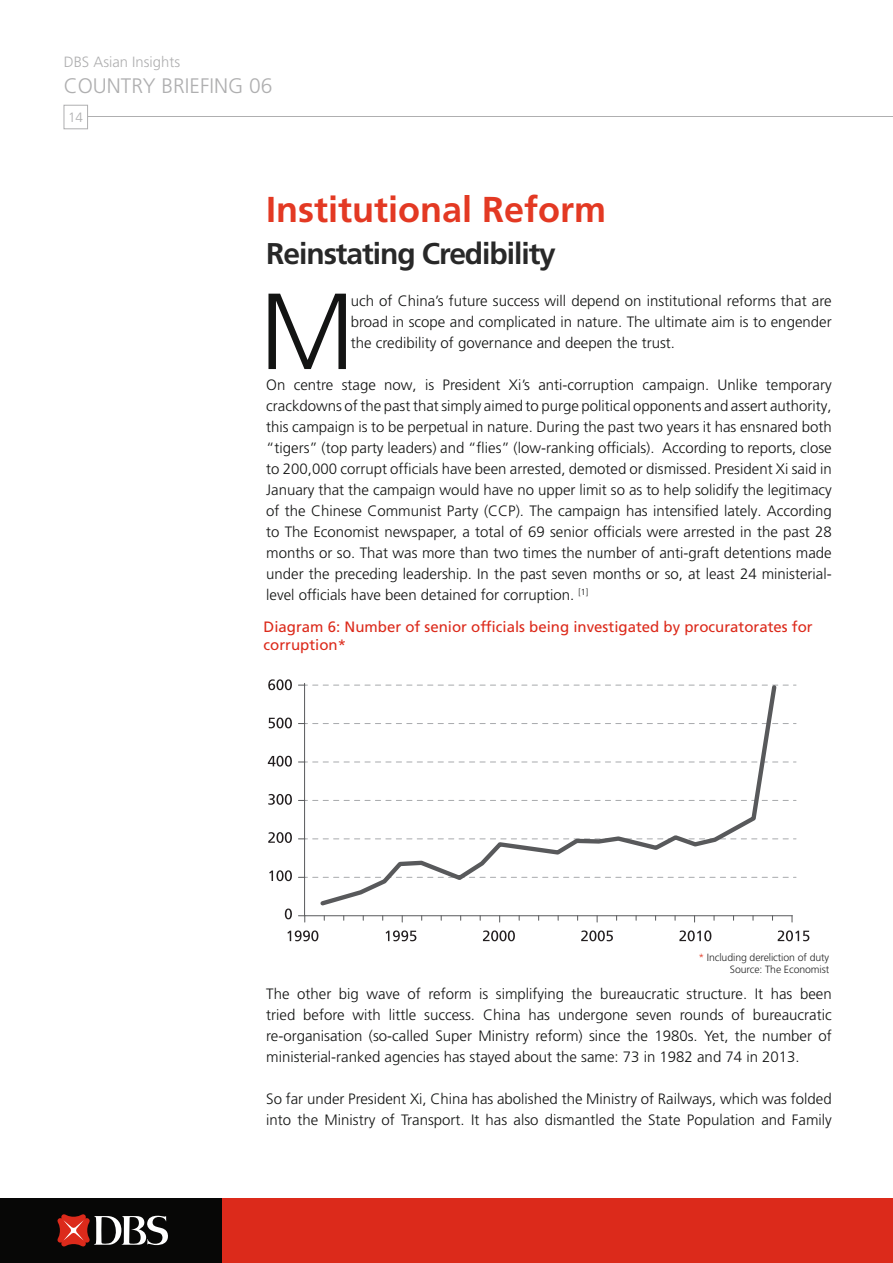
<style>
.page{position:relative;width:893px;height:1263px;background:#fff}
.page>*{position:absolute;margin:0;border:0;box-sizing:border-box;transform-origin:0 0}
.t1{font:300 108px "Frutiger LT Pro";color:#131413}
.t2{font:700 36px "Frutiger LT Pro";color:#e33923}
.t3{font:700 30px "Frutiger LT Pro";letter-spacing:-.035em;color:#282828}
.t4{font:300 21px "Frutiger LT Pro";color:#afafb0}
.t5{font:300 15px/21px "Frutiger LT Pro";color:#131413;text-align:justify}
.t6{font:15px/18px "Frutiger LT Pro";color:#dc2a1b}
.t7{font:300 14.85px "Frutiger LT Pro";color:#afafb0}
.t8{font:300 13.5px "Frutiger LT Pro";color:#afafb0}
.t9{font:300 10.5px/12px "Frutiger LT Pro";letter-spacing:-.01em;color:#282828;text-align:right}
.s1{color:#e33923}
</style>
<div class="page">
<div style="left:0;top:1198px;width:893px;height:65px;background:#dc2a1b"></div>
<div style="left:0;top:1198px;width:221px;height:65px;background:#070706"></div>
<svg style="left:57px;top:1214px;width:111px;height:33px"></svg>
<hr style="left:85px;top:117px;width:808px;height:1px;background:#afafb0">
<div style="left:64px;top:105px;width:24px;height:24px;background:#fff;border:1px solid #afafb0"></div>
<svg style="left:304px;top:683px;width:489px;height:234px"></svg>
<svg style="left:298px;top:761px;width:9px;height:2px"></svg>
<svg style="left:298px;top:915px;width:7px;height:7px"></svg>
<svg style="left:287px;top:930px;width:31px;height:11px"></svg>
<svg style="left:285px;top:908px;width:7px;height:11px"></svg>
<svg style="left:269px;top:870px;width:23px;height:11px"></svg>
<svg style="left:268px;top:832px;width:24px;height:11px"></svg>
<svg style="left:268px;top:794px;width:24px;height:11px"></svg>
<svg style="left:268px;top:756px;width:24px;height:10px"></svg>
<svg style="left:269px;top:717px;width:23px;height:11px"></svg>
<svg style="left:268px;top:679px;width:24px;height:11px"></svg>
<svg style="left:386px;top:930px;width:30px;height:11px"></svg>
<svg style="left:483px;top:930px;width:32px;height:11px"></svg>
<svg style="left:581px;top:930px;width:32px;height:11px"></svg>
<svg style="left:679px;top:930px;width:32px;height:11px"></svg>
<svg style="left:778px;top:930px;width:31px;height:11px"></svg>
<svg style="left:317px;top:683px;width:462px;height:226px"></svg>
<p class="t7" style="left:64px;top:53px;width:118px">DBS Asian Insights</p>
<h3 class="t4" style="left:64px;top:74px;width:210px">COUNTRY BRIEFING 06</h3>
<p class="t8" style="left:68px;top:109px;width:16px">14</p>
<h2 class="t2" style="left:266px;top:188px;width:342px">Institutional Reform</h2>
<h3 class="t3" style="left:266px;top:236px;width:291px">Reinstating Credibility</h3>
<p class="t5" style="left:351px;top:290px;width:482px">uch of China’s future success will depend on institutional reforms that are broad in scope and complicated in nature. The ultimate aim is to engender the credibility of governance and deepen the trust.</p>
<p class="t5" style="left:266px;top:374px;width:567px">On centre stage now, is President Xi’s anti-corruption campaign. Unlike temporary crackdowns of the past that simply aimed to purge political opponents and assert authority, this campaign is to be perpetual in nature. During the past two years it has ensnared both “tigers” (top party leaders) and “flies” (low-ranking officials). According to reports, close to 200,000 corrupt officials have been arrested, demoted or dismissed. President Xi said in January that the campaign would have no upper limit so as to help solidify the legitimacy of the Chinese Communist Party (CCP). The campaign has intensified lately. According to The Economist newspaper, a total of 69 senior officials were arrested in the past 28 months or so. That was more than two times the number of anti-graft detentions made under the preceding leadership. In the past seven months or so, at least 24 ministerial&shy;level officials have been detained for corruption. <sup>[1]</sup></p>
<h1 class="t1" style="left:259px;top:269px;width:98px">M</h1>
<p class="t6" style="left:264px;top:618px;width:551px">Diagram 6: Number of senior officials being investigated by procuratorates for corruption*</p>
<p class="t9" style="left:698px;top:952px;width:132px"><span class="s1">*</span> Including dereliction of duty<br>Source: The Economist</p>
<p class="t5" style="left:266px;top:983px;width:567px">The other big wave of reform is simplifying the bureaucratic structure. It has been tried before with little success. China has undergone seven rounds of bureaucratic re-organisation (so-called Super Ministry reform) since the 1980s. Yet, the number of ministerial-ranked agencies has stayed about the same: 73 in 1982 and 74 in 2013.</p>
<p class="t5" style="left:266px;top:1088px;width:567px">So far under President Xi, China has abolished the Ministry of Railways, which was folded into the Ministry of Transport. It has also dismantled the State Population and Family</p>
</div>
